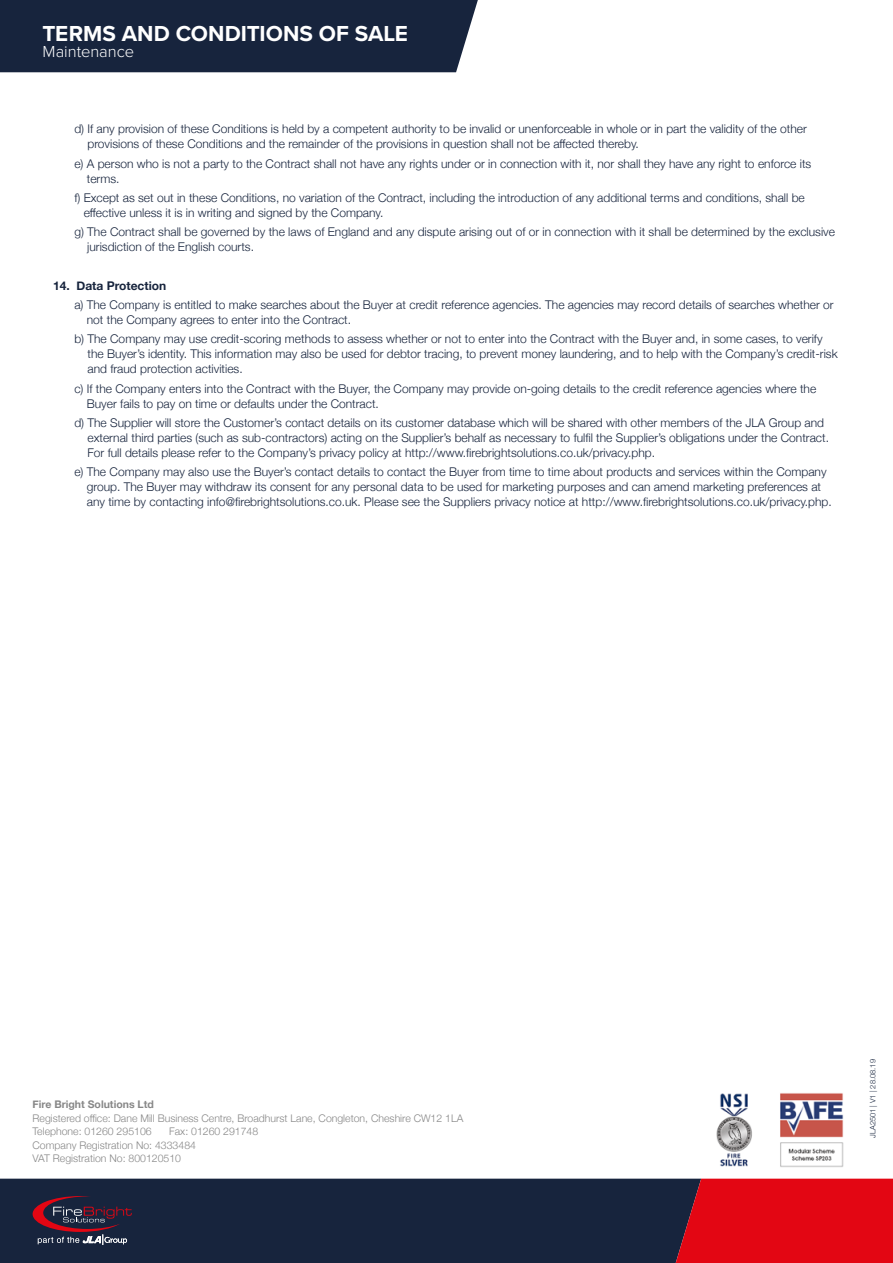
<style>
.page{position:relative;width:893px;height:1263px;background:#fff}
.page>*{position:absolute;margin:0;border:0;box-sizing:border-box;transform-origin:0 0}
.t1{font:700 22.5px "Proxima Nova";color:#fff}
.t2{font:300 16.5px "Proxima Nova";color:#fff}
.t3{font:300 12px/15px "Helvetica Neue";color:#17243d}
.t4{font:700 12px "Helvetica Neue";color:#17243d}
.t5{font:300 10.5px/13.5px "Helvetica Neue";color:#878787}
.t6{font:700 10.5px "Helvetica Neue";color:#878787}
.t7{font:300 7.5px "Helvetica Neue";color:#17243d}
</style>
<div class="page">
<div style="left:0;top:0;width:478px;height:72px;background:#17243d"></div>
<div style="left:0;top:1179px;width:661px;height:84px;background:#17243d"></div>
<svg style="left:661px;top:1179px;width:232px;height:84px;background:#c90918"></svg>
<svg style="left:33px;top:1196px;width:99px;height:49px;background:#422f45"></svg>
<img style="left:716px;top:1093px;width:128px;height:74px">
<h1 class="t1" style="left:43px;top:16px;width:367px">TERMS AND CONDITIONS OF SALE</h1>
<h2 class="t2" style="left:43px;top:39px;width:93px">Maintenance</h2>
<p class="t3" style="left:88px;top:121px;width:721px;text-indent:-13px">d) If any provision of these Conditions is held by a competent authority to be invalid or unenforceable in whole or in part the validity of the other provisions of these Conditions and the remainder of the provisions in question shall not be affected thereby.</p>
<p class="t3" style="left:87px;top:155px;width:726px;text-indent:-12px">e) A person who is not a party to the Contract shall not have any rights under or in connection with it, nor shall they have any right to enforce its terms.</p>
<p class="t3" style="left:84px;top:189px;width:723px;text-indent:-9px">f) Except as set out in these Conditions, no variation of the Contract, including the introduction of any additional terms and conditions, shall be effective unless it is in writing and signed by the Company.</p>
<p class="t3" style="left:87px;top:224px;width:749px;text-indent:-13px">g) The Contract shall be governed by the laws of England and any dispute arising out of or in connection with it shall be determined by the exclusive jurisdiction of the English courts.</p>
<p class="t4" style="left:53px;top:276px;width:115px">14. Data Protection</p>
<p class="t3" style="left:87px;top:296px;width:748px;text-indent:-12px">a) The Company is entitled to make searches about the Buyer at credit reference agencies. The agencies may record details of searches whether or not the Company agrees to enter into the Contract.</p>
<p class="t3" style="left:88px;top:331px;width:752px;text-indent:-13px">b) The Company may use credit-scoring methods to assess whether or not to enter into the Contract with the Buyer and, in some cases, to verify the Buyer’s identity. This information may also be used for debtor tracing, to prevent money laundering, and to help with the Company’s credit-risk and fraud protection activities.</p>
<p class="t3" style="left:87px;top:380px;width:731px;text-indent:-12px">c) If the Company enters into the Contract with the Buyer, the Company may provide on-going details to the credit reference agencies where the<br>Buyer fails to pay on time or defaults under the Contract.</p>
<p class="t3" style="left:88px;top:414px;width:743px;text-indent:-13px">d) The Supplier will store the Customer’s contact details on its customer database which will be shared with other members of the JLA Group and external third parties (such as sub-contractors) acting on the Supplier’s behalf as necessary to fulfil the Supplier’s obligations under the Contract.<br>For full details please refer to the Company’s privacy policy at http://www.firebrightsolutions.co.uk/privacy.php.</p>
<p class="t3" style="left:87px;top:463px;width:746px;text-indent:-12px">e) The Company may also use the Buyer’s contact details to contact the Buyer from time to time about products and services within the Company group. The Buyer may withdraw its consent for any personal data to be used for marketing purposes and can amend marketing preferences at any time by contacting info@firebrightsolutions.co.uk. Please see the Suppliers privacy notice at http://www.firebrightsolutions.co.uk/privacy.php.</p>
<p class="t6" style="left:33px;top:1096px;width:123px">Fire Bright Solutions Ltd</p>
<p class="t5" style="left:33px;top:1110px;width:432px">Registered office: Dane Mill Business Centre, Broadhurst Lane, Congleton, Cheshire CW12 1LA<br>Telephone: 01260 295106</p>
<p class="t5" style="left:33px;top:1124px;width:227px;text-indent:137px">Fax: 01260 291748<br>Company Registration No: 4333484<br>VAT Registration No: 800120510</p>
<p class="t7" style="left:867px;top:1138px;width:80px;rotate:-90deg">JLA2501 | V1 | 28.08.19</p>
</div>
